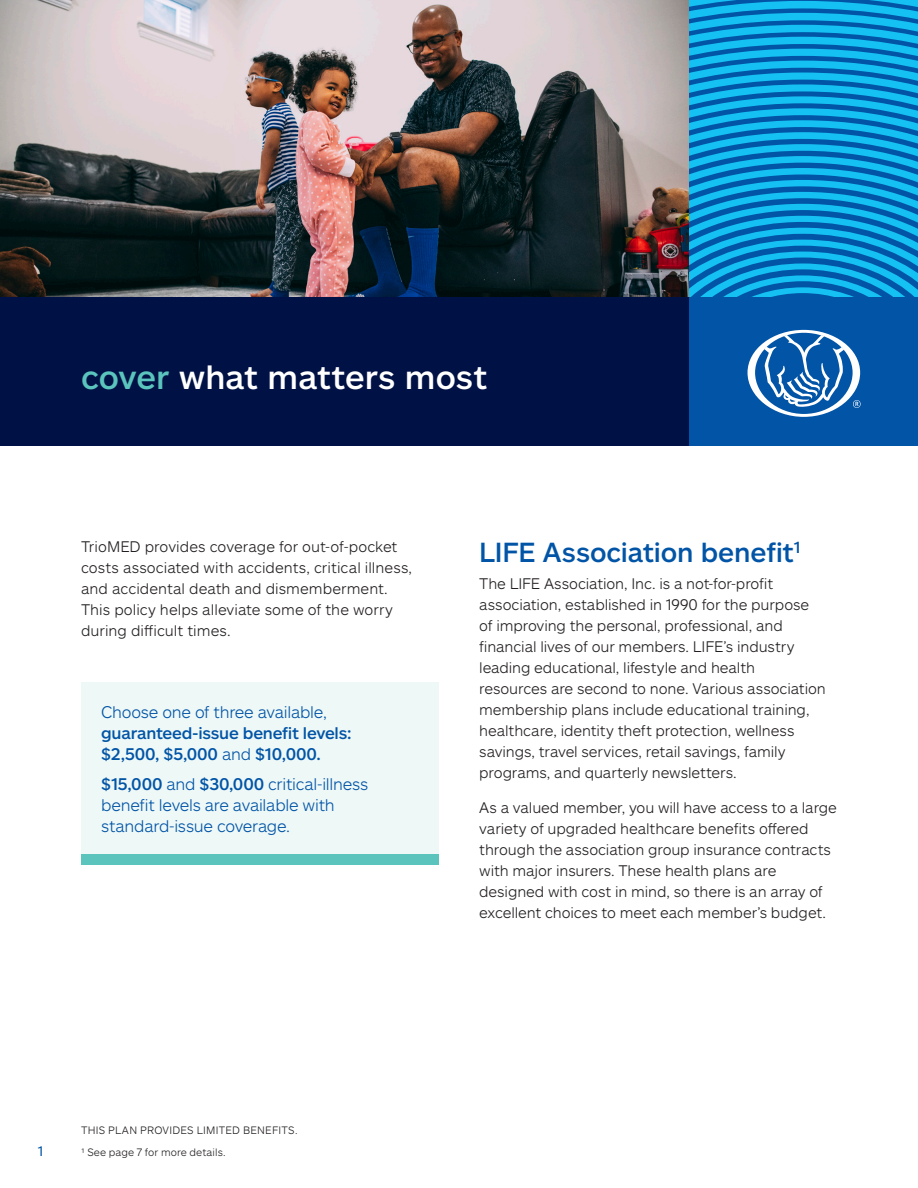
<style>
.page{position:relative;width:918px;height:1188px;background:#fff}
.page>*{position:absolute;margin:0;border:0;box-sizing:border-box;transform-origin:0 0}
.t1{font:500 33px "Allstate Sans";color:#fff}
.t2{font:500 27px "Allstate Sans";letter-spacing:-.005em;color:#0154a6}
.t3{font:300 16.5px/21px "Allstate Sans";letter-spacing:-.015em;color:#0154a6}
.t4{font:500 16.5px/21px "Allstate Sans";letter-spacing:-.015em;color:#0154a6}
.t5{font:300 15px/21px "Allstate Sans";letter-spacing:-.005em;color:#231f20}
.t6{font:13.5px "Allstate Sans";color:#0154a6}
.t7{font:300 10.5px "Allstate Sans";letter-spacing:.02em;color:#231f20}
.s1{color:#5ac4bd}
.s2{font-weight:300}
.s3{font-weight:500}
</style>
<div class="page">
<img style="left:0;top:0;width:689px;height:297px">
<div style="left:0;top:297px;width:918px;height:149px;background:#001145"></div>
<div style="left:689px;top:295px;width:229px;height:151px;background:#0154a6"></div>
<svg style="left:748px;top:330px;width:113px;height:87px"></svg>
<svg style="left:689px;top:0;width:229px;height:8px;background:#0e9ad7"></svg>
<svg style="left:689px;top:8px;width:229px;height:12px;background:#0d98d6"></svg>
<svg style="left:689px;top:20px;width:229px;height:12px;background:#0d97d5"></svg>
<svg style="left:689px;top:32px;width:229px;height:12px;background:#0d97d5"></svg>
<svg style="left:689px;top:44px;width:229px;height:12px;background:#0d96d4"></svg>
<svg style="left:689px;top:56px;width:229px;height:12px;background:#0d95d4"></svg>
<svg style="left:689px;top:68px;width:229px;height:12px;background:#0c95d3"></svg>
<svg style="left:689px;top:80px;width:229px;height:11px;background:#0c93d2"></svg>
<svg style="left:689px;top:91px;width:229px;height:12px;background:#0c93d2"></svg>
<svg style="left:689px;top:103px;width:229px;height:12px;background:#0c93d2"></svg>
<svg style="left:689px;top:115px;width:229px;height:182px;background:#0b8ece"></svg>
<div style="left:81px;top:682px;width:358px;height:172px;background:#eef8f7"></div>
<div style="left:81px;top:854px;width:358px;height:11px;background:#5ac4bd"></div>
<p class="t1" style="left:81px;top:356px;width:408px"><span class="s1">cover</span> what matters most</p>
<p class="t5" style="left:81px;top:535px;width:333px">TrioMED provides coverage for out-of-pocket costs associated with accidents, critical illness, and accidental death and dismemberment.<br>This policy helps alleviate some of the worry during difficult times.</p>
<p class="t2" style="left:479px;top:535px;width:323px">LIFE Association benefit<sup>1</sup></p>
<p class="t5" style="left:479px;top:573px;width:348px">The LIFE Association, Inc. is a not-for-profit association, established in 1990 for the purpose of improving the personal, professional, and financial lives of our members. LIFE’s industry leading educational, lifestyle and health resources are second to none. Various association membership plans include educational training, healthcare, identity theft protection, wellness savings, travel services, retail savings, family programs, and quarterly newsletters.</p>
<p class="t5" style="left:479px;top:796px;width:359px">As a valued member, you will have access to a large variety of upgraded healthcare benefits offered through the association group insurance contracts with major insurers. These health plans are designed with cost in mind, so there is an array of excellent choices to meet each member’s budget.</p>
<p class="t4" style="left:101px;top:701px;width:252px"><span class="s2">Choose one of three available, </span>guaranteed-issue benefit levels: $2,500, $5,000 <span class="s2">and</span> $10,000.</p>
<p class="t3" style="left:101px;top:772px;width:269px"><span class="s3">$15,000</span> and <span class="s3">$30,000</span> critical-illness benefit levels are available with standard-issue coverage.</p>
<p class="t6" style="left:38px;top:1142px;width:7px">1</p>
<p class="t7" style="left:81px;top:1123px;width:218px">THIS PLAN PROVIDES LIMITED BENEFITS.</p>
<p class="t7" style="left:81px;top:1145px;width:146px">1 See page 7 for more details.</p>
</div>
